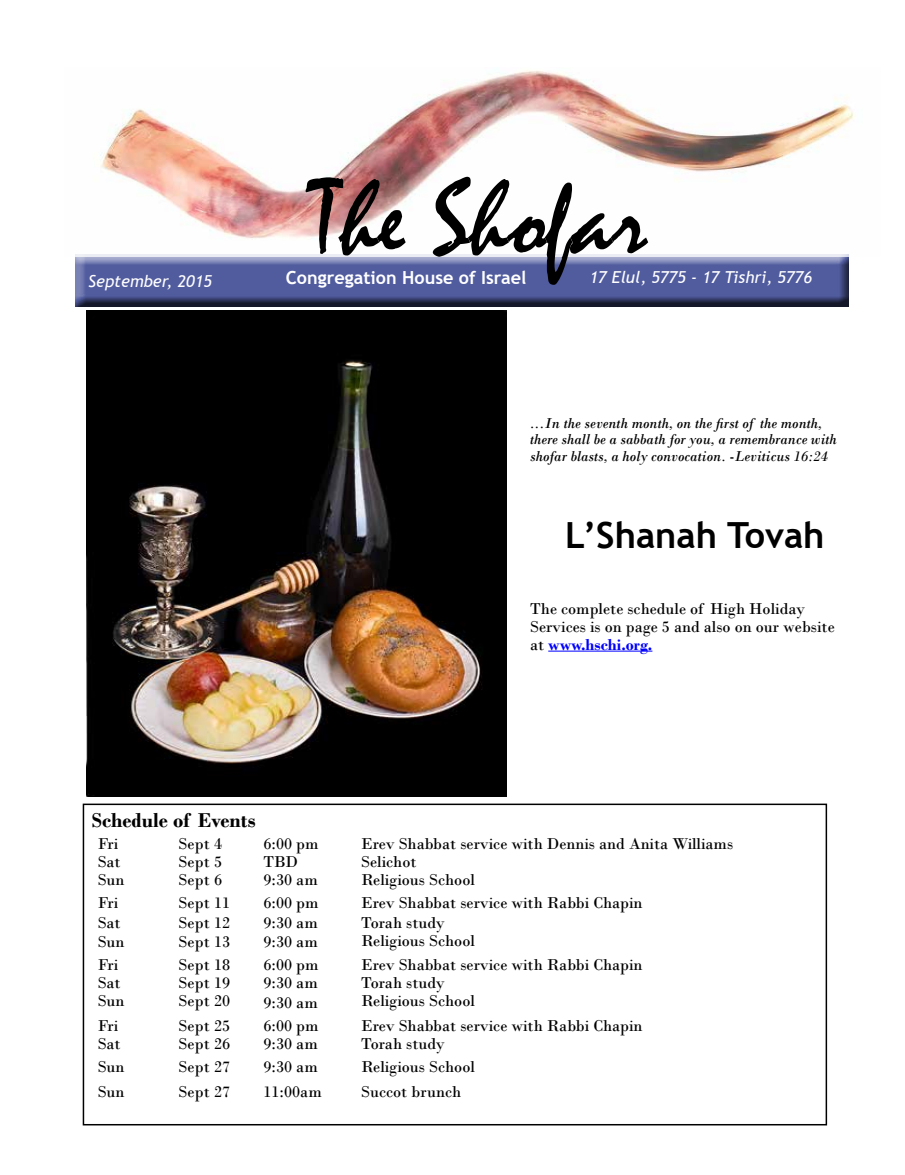
<style>
.page{position:relative;width:905px;height:1175px;background:#fff}
.page>*{position:absolute;margin:0;border:0;box-sizing:border-box;transform-origin:0 0}
.t1{font:108px "Mistral";color:#000}
.t2{font:700 36px "Trebuchet MS";color:#000}
.t3{font:700 21px "Bodoni";color:#000}
.t4{font:700 18px "Trebuchet MS";color:#fff}
.t5{font:16.5px/18px "Bodoni";color:#000}
.t6{font:italic 16.5px "Trebuchet MS";color:#fff}
.t7{font:italic 15px/16.5px "Bodoni";color:#000}
.s1{font-weight:700;color:#00f}
</style>
<div class="page">
<div style="left:70px;top:254px;width:779px;height:55px;background:#000;opacity:.75"></div>
<div style="left:83px;top:803px;width:744px;height:322px;border:2px solid #000"></div>
<img style="left:86px;top:310px;width:421px;height:487px">
<img style="left:70px;top:70px;width:784px;height:187px">
<hr style="left:548px;top:650px;width:104px;height:1px;background:#00f">
<h1 class="t1" style="left:310px;top:154px;width:339px">The Shofar</h1>
<p class="t6" style="left:88px;top:271px;width:125px">September, 2015</p>
<p class="t4" style="left:286px;top:266px;width:242px">Congregation House of Israel</p>
<p class="t6" style="left:589px;top:267px;width:224px">17 Elul, 5775 - 17 Tishri, 5776</p>
<p class="t7" style="left:530px;top:414px;width:308px">...In the seventh month, on the first of the month, there shall be a sabbath for you, a remembrance with shofar blasts, a holy convocation. -Leviticus 16:24</p>
<h2 class="t2" style="left:565px;top:512px;width:261px">L’Shanah Tovah</h2>
<p class="t5" style="left:530px;top:599px;width:306px">The complete schedule of High Holiday<br>Services is on page 5 and also on our website at <span class="s1">www.hschi.org.</span></p>
<p class="t3" style="left:92px;top:807px;width:165px">Schedule of Events</p>
<p class="t5" style="left:98px;top:835px;width:28px">Fri<br>Sat<br>Sun</p>
<p class="t5" style="left:178px;top:835px;width:45px;text-align:justify">Sept 4<br>Sept 5<br>Sept 6</p>
<p class="t5" style="left:263px;top:835px;width:57px">6:00 pm<br>TBD<br>9:30 am</p>
<p class="t5" style="left:361px;top:835px;width:373px">Erev Shabbat service with Dennis and Anita Williams<br>Selichot<br>Religious School</p>
<p class="t5" style="left:98px;top:893px;width:28px;line-height:19.5px">Fri<br>Sat<br>Sun</p>
<p class="t5" style="left:178px;top:893px;width:53px;line-height:19.5px;text-align:justify">Sept 11<br>Sept 12<br>Sept 13</p>
<p class="t5" style="left:263px;top:893px;width:57px;line-height:19.5px;text-align:justify">6:00 pm 9:30 am 9:30 am</p>
<p class="t5" style="left:361px;top:893px;width:283px;line-height:19.5px">Erev Shabbat service with Rabbi Chapin<br>Torah study</p>
<p class="t5" style="left:361px;top:931px;width:115px">Religious School</p>
<p class="t5" style="left:98px;top:956px;width:28px">Fri<br>Sat<br>Sun</p>
<p class="t5" style="left:178px;top:956px;width:53px;text-align:justify">Sept 18<br>Sept 19<br>Sept 20</p>
<p class="t5" style="left:263px;top:956px;width:57px">6:00 pm<br>9:30 am</p>
<p class="t5" style="left:263px;top:993px;width:56px">9:30 am</p>
<p class="t5" style="left:361px;top:956px;width:283px">Erev Shabbat service with Rabbi Chapin<br>Torah study<br>Religious School</p>
<p class="t5" style="left:98px;top:1016px;width:25px">Fri<br>Sat</p>
<p class="t5" style="left:178px;top:1016px;width:53px">Sept 25<br>Sept 26</p>
<p class="t5" style="left:263px;top:1016px;width:57px">6:00 pm<br>9:30 am</p>
<p class="t5" style="left:361px;top:1016px;width:283px">Erev Shabbat service with Rabbi Chapin<br>Torah study</p>
<p class="t5" style="left:98px;top:1057px;width:28px">Sun</p>
<p class="t5" style="left:178px;top:1057px;width:53px">Sept 27</p>
<p class="t5" style="left:263px;top:1057px;width:56px">9:30 am</p>
<p class="t5" style="left:361px;top:1057px;width:115px">Religious School</p>
<p class="t5" style="left:98px;top:1082px;width:28px">Sun</p>
<p class="t5" style="left:178px;top:1082px;width:53px">Sept 27</p>
<p class="t5" style="left:263px;top:1082px;width:60px">11:00am</p>
<p class="t5" style="left:361px;top:1082px;width:101px">Succot brunch</p>
</div>
